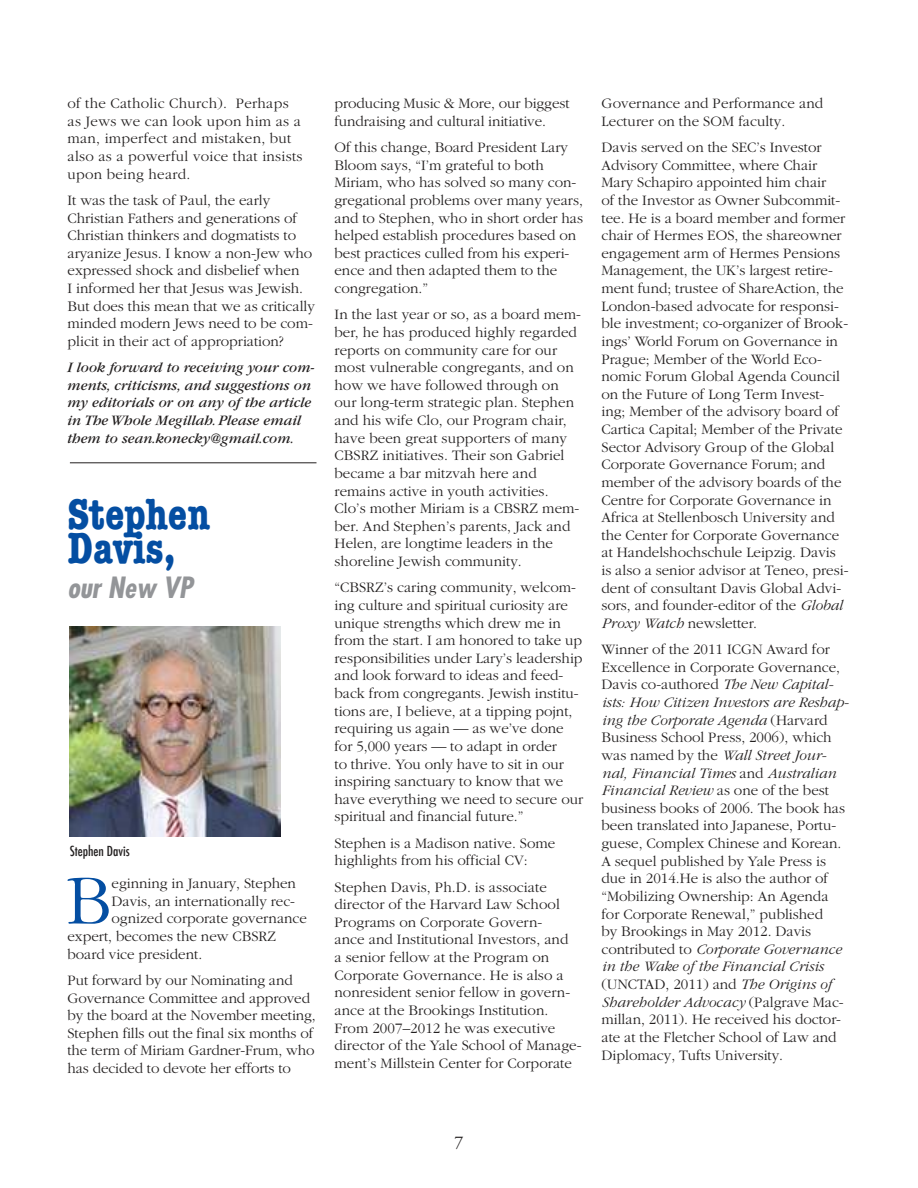
<style>
.page{position:relative;width:918px;height:1188px;background:#fff}
.page>*{position:absolute;margin:0;border:0;box-sizing:border-box;transform-origin:0 0}
.t1{font:300 71.55px "Garamond";color:#044ea2}
.t2{font:700 condensed 45px/34.5px "American Typewriter";color:#044ea2}
.t3{font:italic 700 condensed 28.5px "Futura";color:#939598}
.t4{font:18px "Adobe Garamond Pro";color:#221f1f}
.t5{font:300 15px/17.7px "Garamond";color:#221f1f}
.t6{font:italic 15px/17.7px "Garamond";color:#221f1f}
.t7{font:300 15px/17.7px "Garamond";letter-spacing:.02em;color:#221f1f}
.t8{font:500 condensed 13.5px "Futura";color:#221f1f}
.s1{font-style:italic}
</style>
<div class="page">
<img style="left:69px;top:627px;width:212px;height:209px">
<hr style="left:70px;top:462px;width:247px;height:1px;background:#221f1f">
<p class="t7" style="left:68px;top:96px;width:237px">of the Catholic Church). Perhaps as Jews we can look upon him as a man, imperfect and mistaken, but also as a powerful voice that insists upon being heard.</p>
<p class="t5" style="left:68px;top:192px;width:249px">It was the task of Paul, the early Christian Fathers and generations of Christian thinkers and dogmatists to aryanize Jesus. I know a non-Jew who expressed shock and disbelief when<br>I informed her that Jesus was Jewish.<br>But does this mean that we as critically minded modern Jews need to be com&shy;plicit in their act of appropriation?</p>
<p class="t6" style="left:68px;top:360px;width:248px">I look forward to receiving your com&shy;ments, criticisms, and suggestions on my editorials or on any of the article in The Whole Megillah. Please email them to sean.konecky@gmail.com.</p>
<h2 class="t2" style="left:68px;top:499px;width:144px">Stephen<br>Davis,</h2>
<h3 class="t3" style="left:68px;top:571px;width:127px">our New VP</h3>
<p class="t8" style="left:70px;top:842px;width:61px">Stephen Davis</p>
<h1 class="t1" style="left:66px;top:870px;width:47px">B</h1>
<p class="t5" style="left:112px;top:876px;width:186px">eginning in January, Stephen</p>
<p class="t5" style="left:112px;top:893px;width:185px">Davis, an internationally rec-</p>
<p class="t5" style="left:112px;top:911px;width:197px">ognized corporate governance</p>
<p class="t5" style="left:67px;top:928px;width:210px">expert, becomes the new CBSRZ</p>
<p class="t5" style="left:67px;top:946px;width:136px">board vice president.</p>
<p class="t5" style="left:67px;top:972px;width:250px">Put forward by our Nominating and Governance Committee and approved by the board at the November meeting, Stephen fills out the final six months of the term of Miriam Gardner-Frum, who has decided to devote her efforts to</p>
<p class="t5" style="left:334px;top:96px;width:237px">producing Music &amp; More, our biggest fundraising and cultural initiative.</p>
<p class="t5" style="left:334px;top:139px;width:250px">Of this change, Board President Lary Bloom says, “I’m grateful to both Miriam, who has solved so many con&shy;gregational problems over many years, and to Stephen, who in short order has helped establish procedures based on best practices culled from his experi&shy;ence and then adapted them to the congregation.”</p>
<p class="t5" style="left:334px;top:307px;width:248px">In the last year or so, as a board mem&shy;ber, he has produced highly regarded reports on community care for our most vulnerable congregants, and on how we have followed through on our long-term strategic plan. Stephen and his wife Clo, our Program chair, have been great supporters of many CBSRZ initiatives. Their son Gabriel became a bar mitzvah here and remains active in youth activities.<br>Clo’s mother Miriam is a CBSRZ mem&shy;ber. And Stephen’s parents, Jack and Helen, are longtime leaders in the shoreline Jewish community.</p>
<p class="t5" style="left:334px;top:580px;width:250px">“CBSRZ’s caring community, welcom&shy;ing culture and spiritual curiosity are unique strengths which drew me in from the start. I am honored to take up responsibilities under Lary’s leadership and look forward to ideas and feed&shy;back from congregants. Jewish institu&shy;tions are, I believe, at a tipping pojnt, requiring us again — as we’ve done for 5,000 years — to adapt in order<br>to thrive. You only have to sit in our inspiring sanctuary to know that we have everything we need to secure our spiritual and financial future.”</p>
<p class="t5" style="left:334px;top:835px;width:222px">Stephen is a Madison native. Some highlights from his official CV:</p>
<p class="t5" style="left:334px;top:879px;width:249px">Stephen Davis, Ph.D. is associate director of the Harvard Law School Programs on Corporate Govern-<br>ance and Institutional Investors, and<br>a senior fellow at the Program on Corporate Governance. He is also a nonresident senior fellow in govern&shy;ance at the Brookings Institution.<br>From 2007–2012 he was executive director of the Yale School of Manage&shy;ment’s Millstein Center for Corporate</p>
<p class="t5" style="left:601px;top:96px;width:223px">Governance and Performance and<br>Lecturer on the SOM faculty.</p>
<p class="t5" style="left:601px;top:139px;width:249px">Davis served on the SEC’s Investor Advisory Committee, where Chair Mary Schapiro appointed him chair<br>of the Investor as Owner Subcommit&shy;tee. He is a board member and former chair of Hermes EOS, the shareowner engagement arm of Hermes Pensions Management, the UK’s largest retire&shy;ment fund; trustee of ShareAction, the London-based advocate for responsi&shy;ble investment; co-organizer of Brook&shy;ings’ World Forum on Governance in Prague; Member of the World Eco&shy;nomic Forum Global Agenda Council on the Future of Long Term Invest&shy;ing; Member of the advisory board of Cartica Capital; Member of the Private Sector Advisory Group of the Global Corporate Governance Forum; and member of the advisory boards of the Centre for Corporate Governance in Africa at Stellenbosch University and the Center for Corporate Governance at Handelshochschule Leipzig. Davis is also a senior advisor at Teneo, presi&shy;dent of consultant Davis Global Advi&shy;sors, and founder-editor of the <span class="s1">Global Proxy Watch</span> newsletter.</p>
<p class="t5" style="left:601px;top:642px;width:247px">Winner of the 2011 ICGN Award for Excellence in Corporate Governance, Davis co-authored <span class="s1">The New Capital&shy;ists: How Citizen Investors are Reshap&shy;ing the Corporate Agenda</span> (Harvard Business School Press, 2006), which was named by the <span class="s1">Wall Street Jour&shy;nal, Financial Times</span> and <span class="s1">Australian Financial Review</span> as one of the best business books of 2006. The book has been translated into Japanese, Portu&shy;guese, Complex Chinese and Korean.<br>A sequel published by Yale Press is due in 2014.He is also the author of “Mobilizing Ownership: An Agenda for Corporate Renewal,” published<br>by Brookings in May 2012. Davis contributed to <span class="s1">Corporate Governance in the Wake of the Financial Crisis </span>(UNCTAD, 2011) and <span class="s1">The Origins of Shareholder Advocacy</span> (Palgrave Mac&shy;millan, 2011). He received his doctor&shy;ate at the Fletcher School of Law and Diplomacy, Tufts University.</p>
<p class="t4" style="left:454px;top:1131px;width:10px">7</p>
</div>
